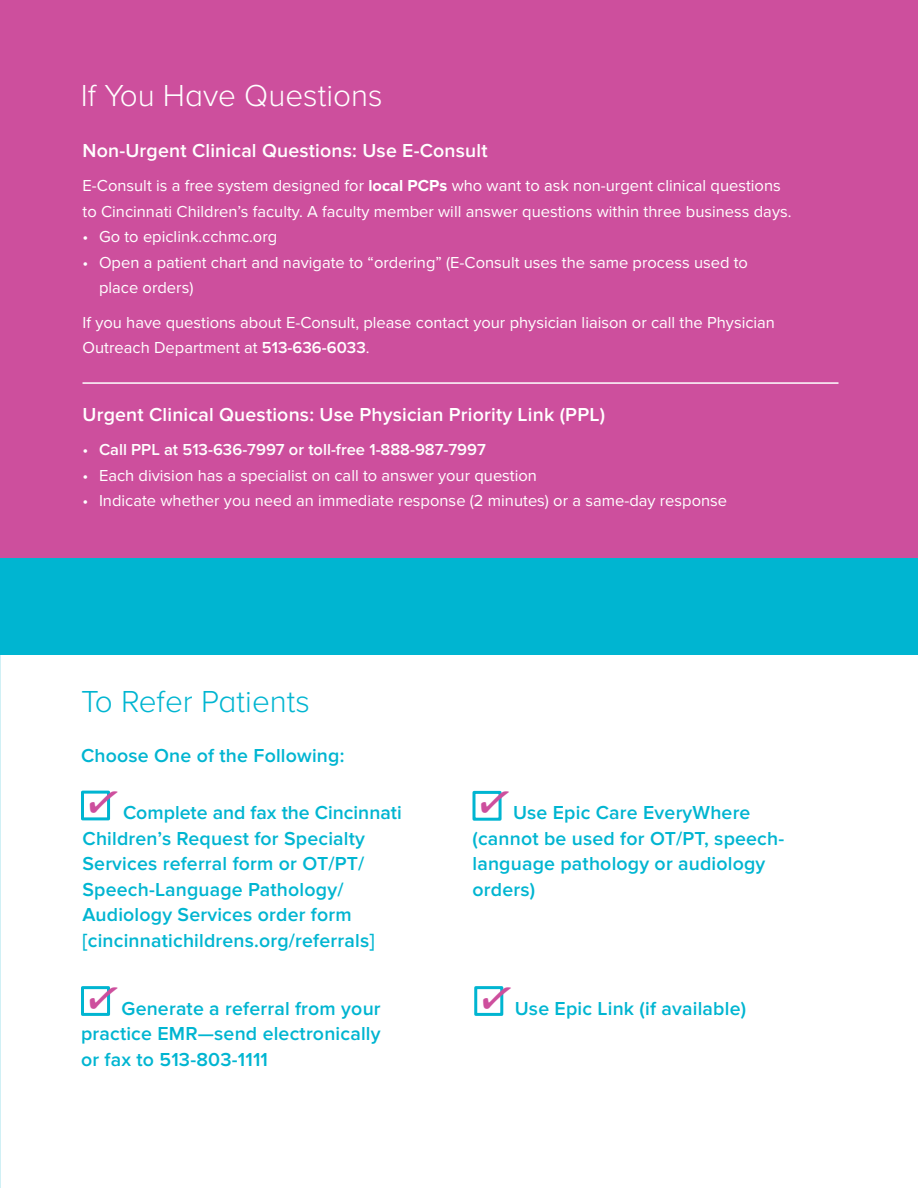
<style>
.page{position:relative;width:918px;height:1188px;background:#fff}
.page>*{position:absolute;margin:0;border:0;box-sizing:border-box;transform-origin:0 0}
.t1{font:300 31.5px "Proxima Nova A";color:#fff}
.t2{font:300 31.5px "Proxima Nova A";color:#00b5d1}
.t3{font:600 19.5px/25.5px "Proxima Nova";letter-spacing:.01em;color:#00b5d1}
.t4{font:600 19.5px "Proxima Nova";letter-spacing:.01em;color:#fff}
.t5{font:16.5px/25.5px "Proxima Nova";color:#fff}
.t6{font:600 16.5px "Proxima Nova";color:#fff}
.s1{font-weight:700}
.s2{font-weight:600}
.s3{font-weight:400}
</style>
<div class="page">
<div style="left:0;top:0;width:918px;height:595px;background:#cd4f9d"></div>
<div style="left:0;top:558px;width:918px;height:96px;background:#00b5d1"></div>
<div style="left:81px;top:791px;width:29px;height:29px;border:3px solid #00b5d1"></div>
<div style="left:474px;top:986px;width:29px;height:30px;border:3px solid #00b5d1"></div>
<div style="left:81px;top:986px;width:29px;height:30px;border:3px solid #00b5d1"></div>
<div style="left:472px;top:791px;width:30px;height:30px;border:3px solid #00b5d1"></div>
<hr style="left:83px;top:382px;width:756px;height:2px;background:#fff">
<svg style="left:88px;top:790px;width:23px;height:27px"></svg>
<svg style="left:482px;top:986px;width:22px;height:26px"></svg>
<svg style="left:88px;top:986px;width:23px;height:26px"></svg>
<svg style="left:480px;top:790px;width:22px;height:27px"></svg>
<p class="t1" style="left:81px;top:77px;width:303px">If You Have Questions</p>
<p class="t4" style="left:83px;top:139px;width:407px">Non-Urgent Clinical Questions: Use E-Consult</p>
<p class="t5" style="left:83px;top:174px;width:711px">E-Consult is a free system designed for <span class="s1">local PCPs</span> who want to ask non-urgent clinical questions to Cincinnati Children’s faculty. A faculty member will answer questions within three business days.</p>
<p class="t5" style="left:83px;top:225px;width:196px">• Go to epiclink.cchmc.org</p>
<p class="t5" style="left:83px;top:250px;width:667px">• Open a patient chart and navigate to “ordering” (E-Consult uses the same process used to</p>
<p class="t5" style="left:99px;top:276px;width:96px">place orders)</p>
<p class="t5" style="left:83px;top:310px;width:694px">If you have questions about E-Consult, please contact your physician liaison or call the Physician<br>Outreach Department at <span class="s2">513-636-6033</span>.</p>
<p class="t4" style="left:83px;top:403px;width:524px">Urgent Clinical Questions: Use Physician Priority Link (PPL)</p>
<p class="t6" style="left:83px;top:440px;width:405px"><span class="s3">•</span> Call PPL at 513-636-7997 or toll-free 1-888-987-7997</p>
<p class="t5" style="left:83px;top:463px;width:456px">• Each division has a specialist on call to answer your question</p>
<p class="t5" style="left:83px;top:489px;width:646px">• Indicate whether you need an immediate response (2 minutes) or a same-day response</p>
<p class="t2" style="left:81px;top:684px;width:231px">To Refer Patients</p>
<p class="t3" style="left:81px;top:743px;width:265px">Choose One of the Following:</p>
<p class="t3" style="left:83px;top:801px;width:321px;text-indent:41px">Complete and fax the Cincinnati<br>Children’s Request for Specialty</p>
<p class="t3" style="left:83px;top:852px;width:283px">Services referral form or OT/PT/<br>Speech-Language Pathology/</p>
<p class="t3" style="left:83px;top:903px;width:271px">Audiology Services order form</p>
<p class="t3" style="left:83px;top:928px;width:294px">[cincinnatichildrens.org/referrals]</p>
<p class="t3" style="left:513px;top:801px;width:239px">Use Epic Care EveryWhere</p>
<p class="t3" style="left:472px;top:826px;width:313px">(cannot be used for OT/PT, speech-</p>
<p class="t3" style="left:472px;top:852px;width:294px">language pathology or audiology</p>
<p class="t3" style="left:472px;top:877px;width:64px">orders)</p>
<p class="t3" style="left:122px;top:996px;width:261px">Generate a referral from your</p>
<p class="t3" style="left:515px;top:996px;width:233px">Use Epic Link (if available)</p>
<p class="t3" style="left:81px;top:1022px;width:301px">practice EMR—send electronically</p>
<p class="t3" style="left:81px;top:1047px;width:189px">or fax to 513-803-1111</p>
</div>
